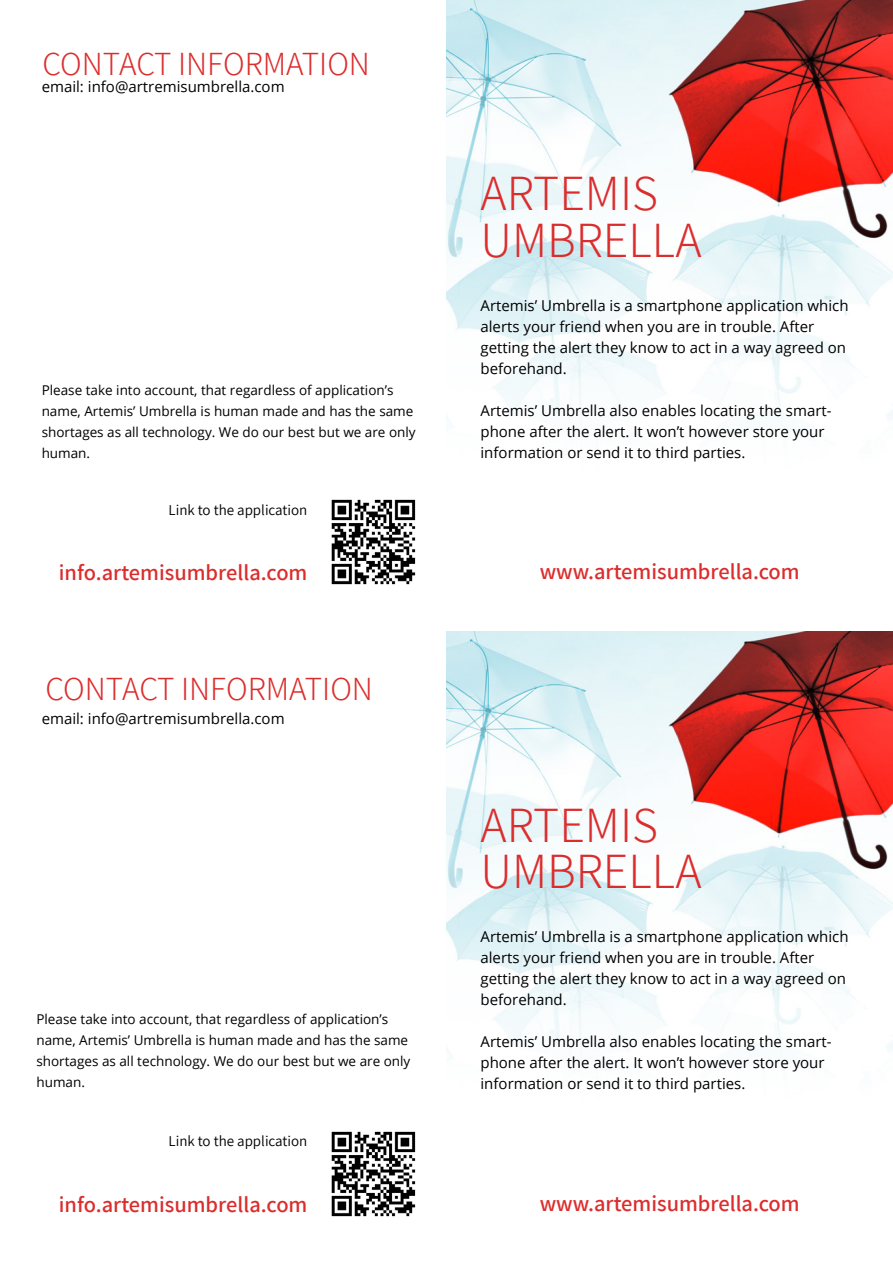
<style>
.page{position:relative;width:893px;height:1263px;background:#fff}
.page>*{position:absolute;margin:0;border:0;box-sizing:border-box;transform-origin:0 0}
.t1{font:300 49.5px/46.5px "Assistant";color:#dc2d2d}
.t2{font:300 33px "Assistant";color:#dc2d2d}
.t3{font:600 22.5px "Assistant";color:#dc2d2d}
.t4{font:15px/21px "Open Sans";color:#000}
.t5{font:15px "Assistant";color:#000}
.t6{font:13.5px/21px "Open Sans";color:#000}
</style>
<div class="page">
<img style="left:446px;top:0;width:447px;height:420px">
<img style="left:331px;top:499px;width:85px;height:86px">
<img style="left:446px;top:631px;width:447px;height:420px">
<img style="left:331px;top:1131px;width:85px;height:86px">
<h2 class="t2" style="left:42px;top:42px;width:329px">CONTACT INFORMATION</h2>
<p class="t4" style="left:42px;top:76px;width:244px">email: info@artremisumbrella.com</p>
<p class="t6" style="left:42px;top:380px;width:375px">Please take into account, that regardless of application’s name, Artemis’ Umbrella is human made and has the same shortages as all technology. We do our best but we are only human.</p>
<p class="t5" style="left:169px;top:499px;width:140px">Link to the application</p>
<h1 class="t1" style="left:480px;top:168px;width:223px">ARTEMIS<br>UMBRELLA</h1>
<p class="t4" style="left:480px;top:294px;width:370px">Artemis’ Umbrella is a smartphone application which alerts your friend when you are in trouble. After getting the alert they know to act in a way agreed on beforehand.</p>
<p class="t4" style="left:480px;top:399px;width:353px">Artemis’ Umbrella also enables locating the smart&shy;phone after the alert. It won’t however store your information or send it to third parties.</p>
<h3 class="t3" style="left:59px;top:557px;width:250px">info.artemisumbrella.com</h3>
<h3 class="t3" style="left:540px;top:556px;width:262px">www.artemisumbrella.com</h3>
<h2 class="t2" style="left:45px;top:666px;width:329px">CONTACT INFORMATION</h2>
<p class="t4" style="left:42px;top:707px;width:244px">email: info@artremisumbrella.com</p>
<p class="t6" style="left:36px;top:1008px;width:375px">Please take into account, that regardless of application’s name, Artemis’ Umbrella is human made and has the same shortages as all technology. We do our best but we are only human.</p>
<p class="t5" style="left:169px;top:1131px;width:140px">Link to the application</p>
<h1 class="t1" style="left:480px;top:799px;width:223px">ARTEMIS<br>UMBRELLA</h1>
<p class="t4" style="left:480px;top:926px;width:370px">Artemis’ Umbrella is a smartphone application which alerts your friend when you are in trouble. After getting the alert they know to act in a way agreed on beforehand.</p>
<p class="t4" style="left:480px;top:1031px;width:353px">Artemis’ Umbrella also enables locating the smart&shy;phone after the alert. It won’t however store your information or send it to third parties.</p>
<h3 class="t3" style="left:59px;top:1189px;width:250px">info.artemisumbrella.com</h3>
<h3 class="t3" style="left:540px;top:1188px;width:262px">www.artemisumbrella.com</h3>
</div>
